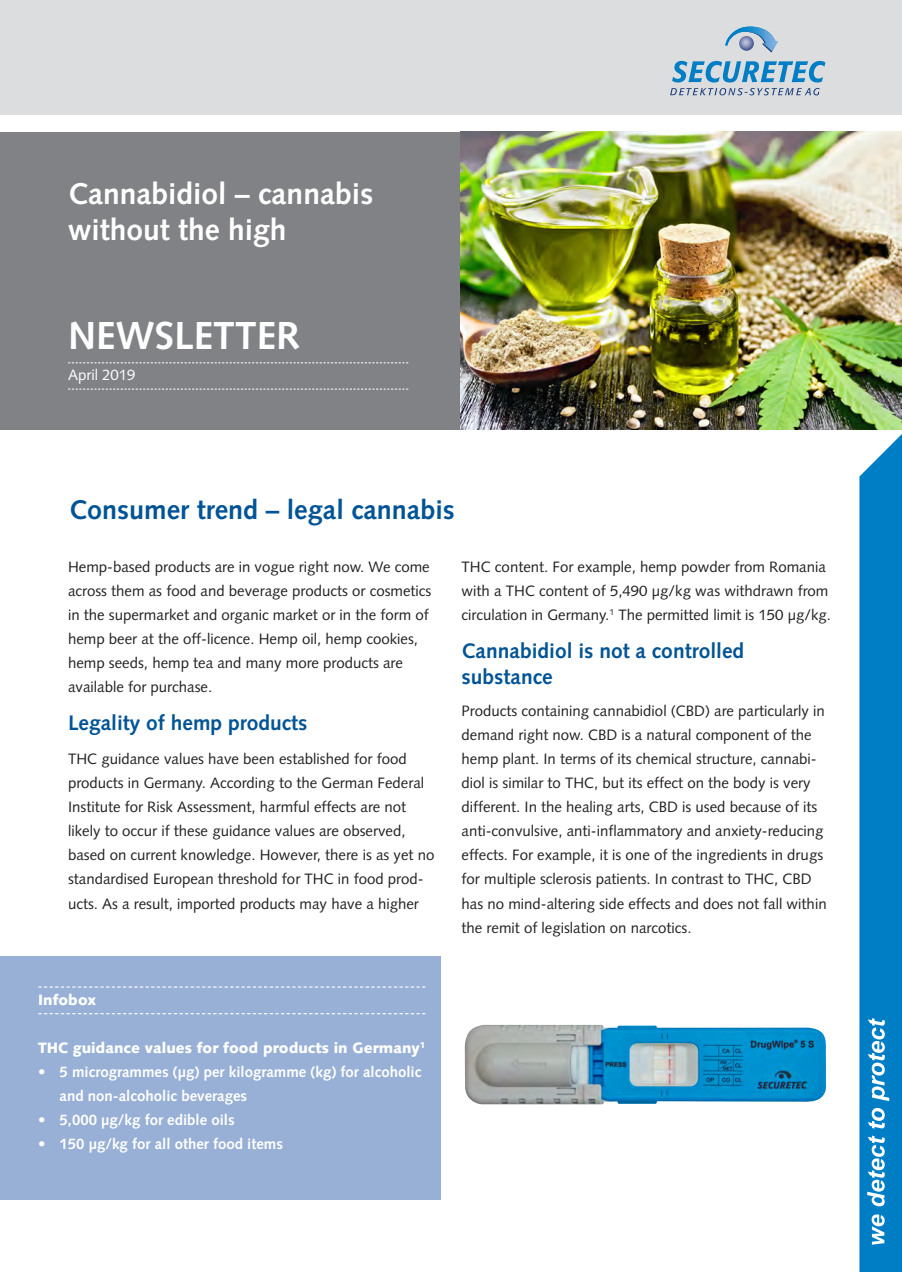
<style>
.page{position:relative;width:902px;height:1272px;background:#fff}
.page>*{position:absolute;margin:0;border:0;box-sizing:border-box;transform-origin:0 0}
.t1{font:700 39px "Syntax";color:#fff}
.Titel_Überschrift_1{font:700 30px/36px "Syntax";color:#fff}
.Überschrift{font:700 27px "Syntax";color:#005495}
.Fließtext_Head{font:700 21px/25.2px "Syntax";color:#005495}
.Fließtext{font:15px/24px "Syntax";color:#231f20}
.t2{font:700 15px/24px "Syntax";color:#fff}
.Fließtext-2{font:900 15px "Syntax LT Std";color:#fff}
.URL_weiss{font:15px "Syntax";color:#fff}
.URL{font:900 15px "Syntax LT Std";color:#fff}
</style>
<div class="page">
<div style="left:0;top:0;width:901px;height:115px;background:#dcdddf"></div>
<div style="left:0;top:132px;width:460px;height:297px;background:#808285"></div>
<svg style="left:68px;top:362px;width:340px;height:1px"></svg>
<svg style="left:68px;top:389px;width:340px;height:1px"></svg>
<img style="left:460px;top:132px;width:441px;height:297px">
<svg style="left:672px;top:61px;width:153px;height:21px"></svg>
<svg style="left:670px;top:88px;width:149px;height:7px"></svg>
<svg style="left:725px;top:27px;width:52px;height:26px"></svg>
<svg style="left:739px;top:36px;width:14px;height:15px"></svg>
<div style="left:0;top:956px;width:440px;height:243px;background:#98b0d6"></div>
<svg style="left:38px;top:986px;width:387px;height:1px"></svg>
<svg style="left:38px;top:1013px;width:387px;height:1px"></svg>
<img style="left:464px;top:1024px;width:363px;height:80px">
<svg style="left:859px;top:435px;width:42px;height:836px;background:#1689c9"></svg>
<p class="Titel_Überschrift_1" style="left:68px;top:175px;width:307px">Cannabidiol – cannabis without the high</p>
<p class="t1" style="left:68px;top:313px;width:233px">NEWSLETTER</p>
<p class="URL_weiss" style="left:68px;top:366px;width:69px">April 2019</p>
<p class="Überschrift" style="left:69px;top:494px;width:387px">Consumer trend – legal cannabis</p>
<p class="Fließtext" style="left:68px;top:555px;width:365px">Hemp-based products are in vogue right now. We come across them as food and beverage products or cosmetics in the supermarket and organic market or in the form of hemp beer at the off-licence. Hemp oil, hemp cookies, hemp seeds, hemp tea and many more products are available for purchase.</p>
<p class="Fließtext_Head" style="left:68px;top:710px;width:241px">Legality of hemp products</p>
<p class="Fließtext" style="left:68px;top:747px;width:368px">THC guidance values have been established for food products in Germany. According to the German Federal Institute for Risk Assessment, harmful effects are not likely to occur if these guidance values are observed, based on current knowledge. However, there is as yet no standardised European threshold for THC in food prod&shy;ucts. As a result, imported products may have a higher</p>
<p class="Fließtext" style="left:461px;top:555px;width:371px">THC content. For example, hemp powder from Romania with a THC content of 5,490 µg/kg was withdrawn from circulation in Germany.<sup>1</sup> The permitted limit is 150 µg/kg.</p>
<p class="Fließtext_Head" style="left:461px;top:638px;width:284px">Cannabidiol is not a controlled substance</p>
<p class="Fließtext" style="left:461px;top:699px;width:366px">Products containing cannabidiol (CBD) are particularly in demand right now. CBD is a natural component of the hemp plant. In terms of its chemical structure, cannabi&shy;diol is similar to THC, but its effect on the body is very different. In the healing arts, CBD is used because of its anti-convulsive, anti-inflammatory and anxiety-reducing effects. For example, it is one of the ingredients in drugs for multiple sclerosis patients. In contrast to THC, CBD has no mind-altering side effects and does not fall within the remit of legislation on narcotics.</p>
<p class="URL" style="left:38px;top:990px;width:59px">Infobox</p>
<p class="Fließtext-2" style="left:38px;top:1038px;width:388px">THC guidance values for food products in Germany<sup>1</sup></p>
<p class="t2" style="left:60px;top:1059px;width:363px;text-indent:-21px">• 5 microgrammes (µg) per kilogramme (kg) for alcoholic and non-alcoholic beverages</p>
<p class="t2" style="left:38px;top:1107px;width:198px">• 5,000 µg/kg for edible oils</p>
<p class="t2" style="left:38px;top:1131px;width:246px">• 150 µg/kg for all other food items</p>
</div>
